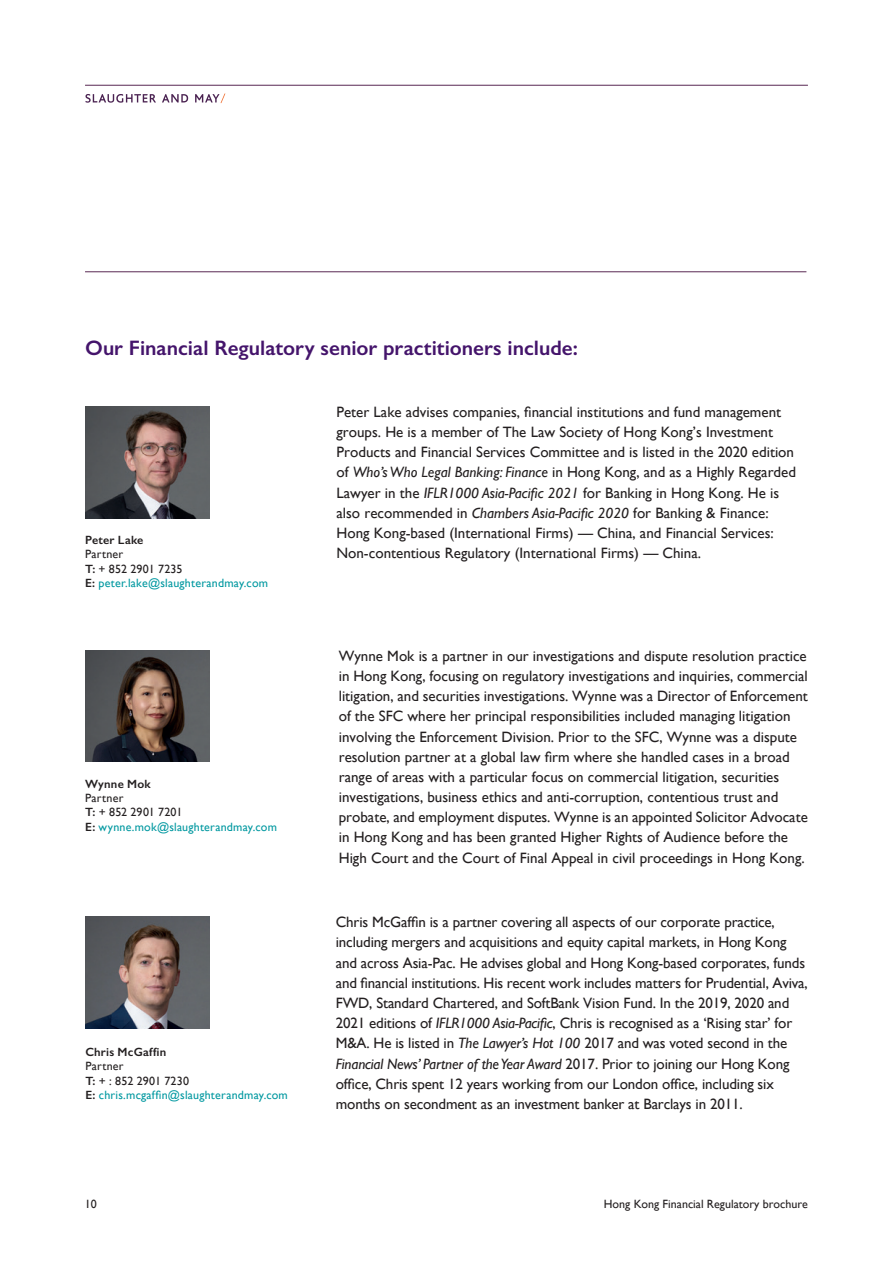
<style>
.page{position:relative;width:893px;height:1263px;background:#fff}
.page>*{position:absolute;margin:0;border:0;box-sizing:border-box;transform-origin:0 0}
.t1{font:600 21px "Gill Sans";color:#44146b}
.t2{font:15px/20.2px "Gill Sans";color:#231f20}
.t3{font:12px/14.4px "Gill Sans";letter-spacing:.02em;color:#0098a0}
.t4{font:12px "Gill Sans";color:#231f20}
.t5{font:600 12px "Gill Sans";letter-spacing:.02em;color:#231f20}
.s1{color:#231f20}
.s2{font-weight:600;color:#231f20}
.s3{font-style:italic}
</style>
<div class="page">
<hr style="left:85px;top:271px;width:721px;height:1px;background:#592853">
<hr style="left:85px;top:85px;width:723px;height:1px;background:#592853">
<svg style="left:85px;top:94px;width:71px;height:9px"></svg>
<svg style="left:162px;top:94px;width:26px;height:8px"></svg>
<svg style="left:195px;top:94px;width:30px;height:9px"></svg>
<img style="left:86px;top:406px;width:124px;height:112px">
<img style="left:85px;top:650px;width:125px;height:112px">
<img style="left:85px;top:917px;width:125px;height:111px">
<h1 class="t1" style="left:85px;top:336px;width:494px">Our Financial Regulatory senior practitioners include:</h1>
<p class="t5" style="left:85px;top:532px;width:60px">Peter Lake</p>
<p class="t3" style="left:85px;top:547px;width:185px"><span class="s1">Partner<br></span><span class="s2">T:</span> <span class="s1">+ 852 2901 7235<br></span><span class="s2">E:</span> peter.lake@slaughterandmay.com</p>
<p class="t5" style="left:85px;top:776px;width:67px">Wynne Mok</p>
<p class="t3" style="left:85px;top:791px;width:193px"><span class="s1">Partner<br></span><span class="s2">T:</span> <span class="s1">+ 852 2901 7201<br></span><span class="s2">E:</span> wynne.mok@slaughterandmay.com</p>
<p class="t5" style="left:85px;top:1044px;width:82px">Chris McGaffin</p>
<p class="t3" style="left:85px;top:1059px;width:204px"><span class="s1">Partner<br></span><span class="s2">T:</span> <span class="s1">+ : 852 2901 7230<br></span><span class="s2">E:</span> chris.mcgaffin@slaughterandmay.com</p>
<p class="t2" style="left:336px;top:401px;width:461px">Peter Lake advises companies, financial institutions and fund management groups. He is a member of The Law Society of Hong Kong’s Investment Products and Financial Services Committee and is listed in the 2020 edition of <span class="s3">Who’s Who Legal Banking: Finance</span> in Hong Kong, and as a Highly Regarded Lawyer in the <span class="s3">IFLR1000 Asia-Pacific 2021</span> for Banking in Hong Kong. He is also recommended in <span class="s3">Chambers Asia-Pacific 2020</span> for Banking &amp; Finance:<br>Hong Kong-based (International Firms) — China, and Financial Services:<br>Non-contentious Regulatory (International Firms) — China.</p>
<p class="t2" style="left:339px;top:645px;width:471px">Wynne Mok is a partner in our investigations and dispute resolution practice in Hong Kong, focusing on regulatory investigations and inquiries, commercial litigation, and securities investigations. Wynne was a Director of Enforcement of the SFC where her principal responsibilities included managing litigation involving the Enforcement Division. Prior to the SFC, Wynne was a dispute resolution partner at a global law firm where she handled cases in a broad range of areas with a particular focus on commercial litigation, securities investigations, business ethics and anti-corruption, contentious trust and probate, and employment disputes. Wynne is an appointed Solicitor Advocate in Hong Kong and has been granted Higher Rights of Audience before the High Court and the Court of Final Appeal in civil proceedings in Hong Kong.</p>
<p class="t2" style="left:336px;top:912px;width:473px">Chris McGaffin is a partner covering all aspects of our corporate practice, including mergers and acquisitions and equity capital markets, in Hong Kong and across Asia-Pac. He advises global and Hong Kong-based corporates, funds and financial institutions. His recent work includes matters for Prudential, Aviva, FWD, Standard Chartered, and SoftBank Vision Fund. In the 2019, 2020 and 2021 editions of <span class="s3">IFLR1000 Asia-Pacific</span>, Chris is recognised as a ‘Rising star’ for M&amp;A. He is listed in <span class="s3">The Lawyer’s Hot 100</span> 2017 and was voted second in the <span class="s3">Financial News’ Partner of the Year Award</span> 2017. Prior to joining our Hong Kong office, Chris spent 12 years working from our London office, including six months on secondment as an investment banker at Barclays in 2011.</p>
<p class="t4" style="left:85px;top:1196px;width:13px">10</p>
<p class="t4" style="left:604px;top:1196px;width:206px">Hong Kong Financial Regulatory brochure</p>
</div>
